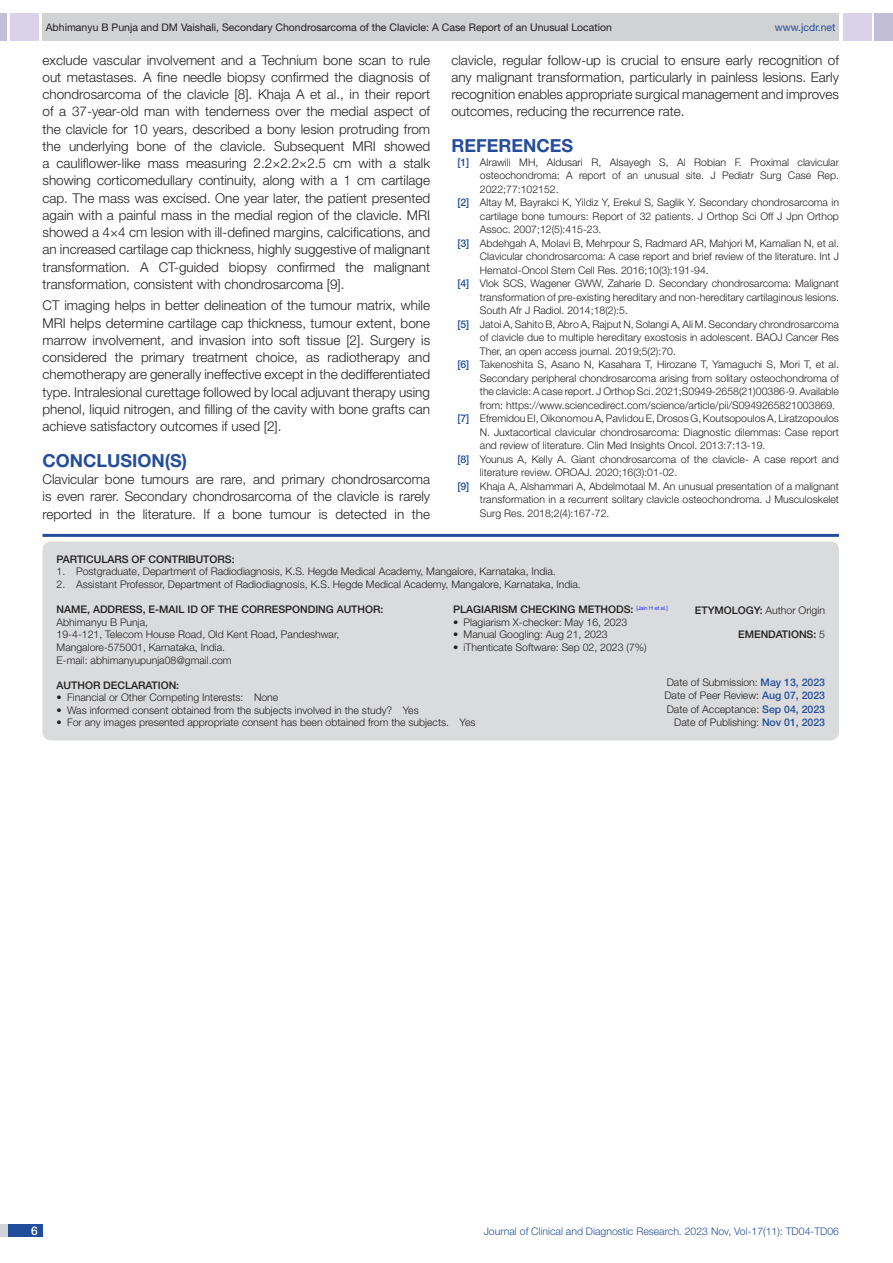
<style>
.page{position:relative;width:893px;height:1263px;background:#fff}
.page>*{position:absolute;margin:0;border:0;box-sizing:border-box;transform-origin:0 0}
.Heading{font:700 18px "Helvetica Neue";color:#244e9b}
.Body_text{font:300 13.5px/17.2px "Helvetica Neue";color:#231f20;text-align:justify}
.t1{font:500 12px "Helvetica Neue";color:#fff}
.Partic_Contri_Txt{font:300 10.5px/12.6px "Helvetica Neue";color:#231f20}
.Partic_Contri_Head{font:500 10.5px "Helvetica Neue";color:#231f20}
.t2{font:10.5px "Helvetica Neue";color:#231f20}
.tb_txt{font:300 10.5px "Helvetica Neue";color:#231f20}
.t3{font:300 10.5px "Helvetica Neue";color:#244e9b}
.Partic_Contri_Head-2{font:300 10.5px "Helvetica Neue";color:#231f20}
.t4{font:10.5px "Helvetica Neue";color:#244e9b}
.s1{font-weight:500;color:#244e9b}
.s2{font-weight:500}
.s3{font-weight:300}
</style>
<div class="page">
<div style="left:0;top:13px;width:7px;height:28px;background:#c2bed7"></div>
<div style="left:10px;top:13px;width:29px;height:28px;background:#d9d2e8"></div>
<div style="left:43px;top:13px;width:796px;height:28px;background:#d1d2d4"></div>
<div style="left:875px;top:13px;width:18px;height:28px;background:#c2bed7"></div>
<div style="left:843px;top:13px;width:29px;height:28px;background:#d9d2e8"></div>
<div style="left:0;top:1224px;width:43px;height:13px;background:#d1d2d4"></div>
<div style="left:8px;top:1224px;width:35px;height:13px;background:#214c99"></div>
<hr style="left:43px;top:534px;width:796px;height:3px;background:#244e9b">
<div style="left:43px;top:541px;width:796px;height:199px;background:#dadbdc;border-radius:9px"></div>
<p class="t2" style="left:46px;top:21px;width:568px">Abhimanyu B Punja and DM Vaishali, Secondary Chondrosarcoma of the Clavicle: A Case Report of an Unusual Location</p>
<p class="t4" style="left:775px;top:21px;width:62px">www.jcdr.net</p>
<p class="Body_text" style="left:43px;top:51px;width:389px">exclude vascular involvement and a Technium bone scan to rule out metastases. A fine needle biopsy confirmed the diagnosis of chondrosarcoma of the clavicle [8]. Khaja A et al., in their report of a 37-year-old man with tenderness over the medial aspect of the clavicle for 10 years, described a bony lesion protruding from the underlying bone of the clavicle. Subsequent MRI showed a cauliflower-like mass measuring 2.2×2.2×2.5 cm with a stalk showing corticomedullary continuity, along with a 1 cm cartilage cap. The mass was excised. One year later, the patient presented again with a painful mass in the medial region of the clavicle. MRI showed a 4×4 cm lesion with ill-defined margins, calcifications, and an increased cartilage cap thickness, highly suggestive of malignant transformation. A CT-guided biopsy confirmed the malignant transformation, consistent with chondrosarcoma [9].</p>
<p class="Body_text" style="left:43px;top:297px;width:389px">CT imaging helps in better delineation of the tumour matrix, while MRI helps determine cartilage cap thickness, tumour extent, bone marrow involvement, and invasion into soft tissue [2]. Surgery is considered the primary treatment choice, as radiotherapy and chemotherapy are generally ineffective except in the dedifferentiated type. Intralesional curettage followed by local adjuvant therapy using phenol, liquid nitrogen, and filling of the cavity with bone grafts can achieve satisfactory outcomes if used [2].</p>
<p class="Heading" style="left:43px;top:449px;width:146px">CONCLUSION(S)</p>
<p class="Body_text" style="left:43px;top:470px;width:389px">Clavicular bone tumours are rare, and primary chondrosarcoma is even rarer. Secondary chondrosarcoma of the clavicle is rarely reported in the literature. If a bone tumour is detected in the</p>
<p class="Body_text" style="left:451px;top:51px;width:389px">clavicle, regular follow-up is crucial to ensure early recognition of any malignant transformation, particularly in painless lesions. Early recognition enables appropriate surgical management and improves outcomes, reducing the recurrence rate.</p>
<p class="Heading" style="left:451px;top:135px;width:123px">REFERENCES</p>
<p class="Partic_Contri_Txt" style="left:457px;top:155px;width:383px"><span class="s1">[1]</span> Alrawili MH, Aldusari R, Alsayegh S, Al Robian F. Proximal clavicular</p>
<p class="Partic_Contri_Txt" style="left:480px;top:169px;width:361px">osteochondroma: A report of an unusual site. J Pediatr Surg Case Rep.</p>
<p class="Partic_Contri_Txt" style="left:480px;top:182px;width:80px">2022;77:102152.</p>
<p class="Partic_Contri_Txt" style="left:457px;top:196px;width:383px"><span class="s1">[2]</span> Altay M, Bayrakci K, Yildiz Y, Erekul S, Saglik Y. Secondary chondrosarcoma in</p>
<p class="Partic_Contri_Txt" style="left:480px;top:209px;width:361px">cartilage bone tumours: Report of 32 patients. J Orthop Sci Off J Jpn Orthop</p>
<p class="Partic_Contri_Txt" style="left:480px;top:223px;width:123px">Assoc. 2007;12(5):415-23.</p>
<p class="Partic_Contri_Txt" style="left:457px;top:236px;width:383px"><span class="s1">[3]</span> Abdehgah A, Molavi B, Mehrpour S, Radmard AR, Mahjori M, Kamalian N, et al.</p>
<p class="Partic_Contri_Txt" style="left:480px;top:250px;width:361px">Clavicular chondrosarcoma: A case report and brief review of the literature. Int J</p>
<p class="Partic_Contri_Txt" style="left:480px;top:263px;width:230px">Hematol-Oncol Stem Cell Res. 2016;10(3):191-94.</p>
<p class="Partic_Contri_Txt" style="left:457px;top:277px;width:383px"><span class="s1">[4]</span> Vlok SCS, Wagener GWW, Zaharie D. Secondary chondrosarcoma: Malignant</p>
<p class="Partic_Contri_Txt" style="left:480px;top:290px;width:361px">transformation of pre-existing hereditary and non-hereditary cartilaginous lesions.</p>
<p class="Partic_Contri_Txt" style="left:480px;top:304px;width:150px">South Afr J Radiol. 2014;18(2):5.</p>
<p class="Partic_Contri_Txt" style="left:457px;top:317px;width:383px"><span class="s1">[5]</span> Jatoi A, Sahito B, Abro A, Rajput N, Solangi A, Ali M. Secondary chrondrosarcoma</p>
<p class="Partic_Contri_Txt" style="left:480px;top:331px;width:361px">of clavicle due to multiple hereditary exostosis in adolescent. BAOJ Cancer Res</p>
<p class="Partic_Contri_Txt" style="left:480px;top:344px;width:198px">Ther, an open access journal. 2019;5(2):70.</p>
<p class="Partic_Contri_Txt" style="left:457px;top:358px;width:383px"><span class="s1">[6]</span> Takenoshita S, Asano N, Kasahara T, Hirozane T, Yamaguchi S, Mori T, et al.</p>
<p class="Partic_Contri_Txt" style="left:480px;top:371px;width:361px">Secondary peripheral chondrosarcoma arising from solitary osteochondroma of</p>
<p class="Partic_Contri_Txt" style="left:480px;top:385px;width:361px">the clavicle: A case report. J Orthop Sci. 2021;S0949-2658(21)00386-9. Available</p>
<p class="Partic_Contri_Txt" style="left:480px;top:398px;width:357px">from: https://www.sciencedirect.com/science/article/pii/S0949265821003869.</p>
<p class="Partic_Contri_Txt" style="left:457px;top:412px;width:383px"><span class="s1">[7]</span> Efremidou EI, Oikonomou A, Pavlidou E, Drosos G, Koutsopoulos A, Liratzopoulos</p>
<p class="Partic_Contri_Txt" style="left:480px;top:425px;width:361px">N. Juxtacortical clavicular chondrosarcoma: Diagnostic dilemmas: Case report</p>
<p class="Partic_Contri_Txt" style="left:480px;top:439px;width:287px">and review of literature. Clin Med Insights Oncol. 2013:7:13-19.</p>
<p class="Partic_Contri_Txt" style="left:457px;top:452px;width:383px"><span class="s1">[8]</span> Younus A, Kelly A. Giant chondrosarcoma of the clavicle- A case report and</p>
<p class="Partic_Contri_Txt" style="left:480px;top:466px;width:199px">literature review. OROAJ. 2020;16(3):01-02.</p>
<p class="Partic_Contri_Txt" style="left:457px;top:479px;width:383px"><span class="s1">[9]</span> Khaja A, Alshammari A, Abdelmotaal M. An unusual presentation of a malignant</p>
<p class="Partic_Contri_Txt" style="left:480px;top:493px;width:361px">transformation in a recurrent solitary clavicle osteochondroma. J Musculoskelet</p>
<p class="Partic_Contri_Txt" style="left:480px;top:506px;width:131px">Surg Res. 2018;2(4):167-72.</p>
<p class="Partic_Contri_Head" style="left:57px;top:553px;width:179px">PARTICULARS OF CONTRIBUTORS:</p>
<p class="Partic_Contri_Txt" style="left:57px;top:565px;width:501px">1. Postgraduate, Department of Radiodiagnosis, K.S. Hegde Medical Academy, Mangalore, Karnataka, India.</p>
<p class="Partic_Contri_Txt" style="left:57px;top:578px;width:526px">2. Assistant Professor, Department of Radiodiagnosis, K.S. Hegde Medical Academy, Mangalore, Karnataka, India.</p>
<p class="Partic_Contri_Head" style="left:453px;top:603px;width:216px">PLAGIARISM CHECKING METHODS: <sup>[Jain</sup> <sup>H</sup> <sup>et</sup> <sup>al.]</sup></p>
<p class="tb_txt" style="left:453px;top:615px;width:176px">• Plagiarism X-checker: May 16, 2023</p>
<p class="tb_txt" style="left:453px;top:628px;width:156px">• Manual Googling: Aug 21, 2023</p>
<p class="tb_txt" style="left:453px;top:641px;width:195px">• iThenticate Software: Sep 02, 2023 (7%)</p>
<p class="Partic_Contri_Head" style="left:57px;top:603px;width:328px">NAME, ADDRESS, E-MAIL ID OF THE CORRESPONDING AUTHOR:</p>
<p class="Partic_Contri_Head-2" style="left:695px;top:603px;width:132px"><span class="s2">ETYMOLOGY:</span> Author Origin</p>
<p class="Partic_Contri_Txt" style="left:57px;top:615px;width:93px">Abhimanyu B Punja,</p>
<p class="Partic_Contri_Txt" style="left:57px;top:628px;width:284px">19-4-121, Telecom House Road, Old Kent Road, Pandeshwar,<br>Mangalore-575001, Karnataka, India.</p>
<p class="Partic_Contri_Txt" style="left:57px;top:653px;width:177px">E-mail: abhimanyupunja08@gmail.com</p>
<p class="Partic_Contri_Txt" style="left:667px;top:675px;width:160px">Date of Submission: <span class="s1">MAY 13, 2023</span></p>
<p class="Partic_Contri_Txt" style="left:664px;top:689px;width:162px">Date of Peer Review: <span class="s1">AUG 07, 2023</span></p>
<p class="Partic_Contri_Txt" style="left:667px;top:702px;width:160px">Date of Acceptance: <span class="s1">SEP 04, 2023</span></p>
<p class="Partic_Contri_Txt" style="left:674px;top:716px;width:152px">Date of Publishing: <span class="s1">NOV 01, 2023</span></p>
<p class="Partic_Contri_Head" style="left:738px;top:628px;width:38px">EMENDAT</p>
<p class="Partic_Contri_Head" style="left:788px;top:628px;width:38px">IONS: <span class="s3">5</span></p>
<p class="Partic_Contri_Head" style="left:57px;top:678px;width:55px">AUTHOR DEC</p>
<p class="Partic_Contri_Head" style="left:125px;top:678px;width:14px">LARAT</p>
<p class="Partic_Contri_Head" style="left:158px;top:678px;width:23px">ION:</p>
<p class="Partic_Contri_Txt" style="left:57px;top:691px;width:223px">• Financial or Other Competing Interests: None</p>
<p class="Partic_Contri_Txt" style="left:57px;top:703px;width:364px">• Was informed consent obtained from the subjects involved in the study? Yes</p>
<p class="Partic_Contri_Txt" style="left:57px;top:716px;width:420px">• For any images presented appropriate consent has been obtained from the subjects. Yes</p>
<p class="t1" style="left:31px;top:1223px;width:8px">6</p>
<p class="t3" style="left:484px;top:1225px;width:357px">Journal of Clinical and Diagnostic Research. 2023 Nov, Vol-17(11): TD04-TD06</p>
</div>
